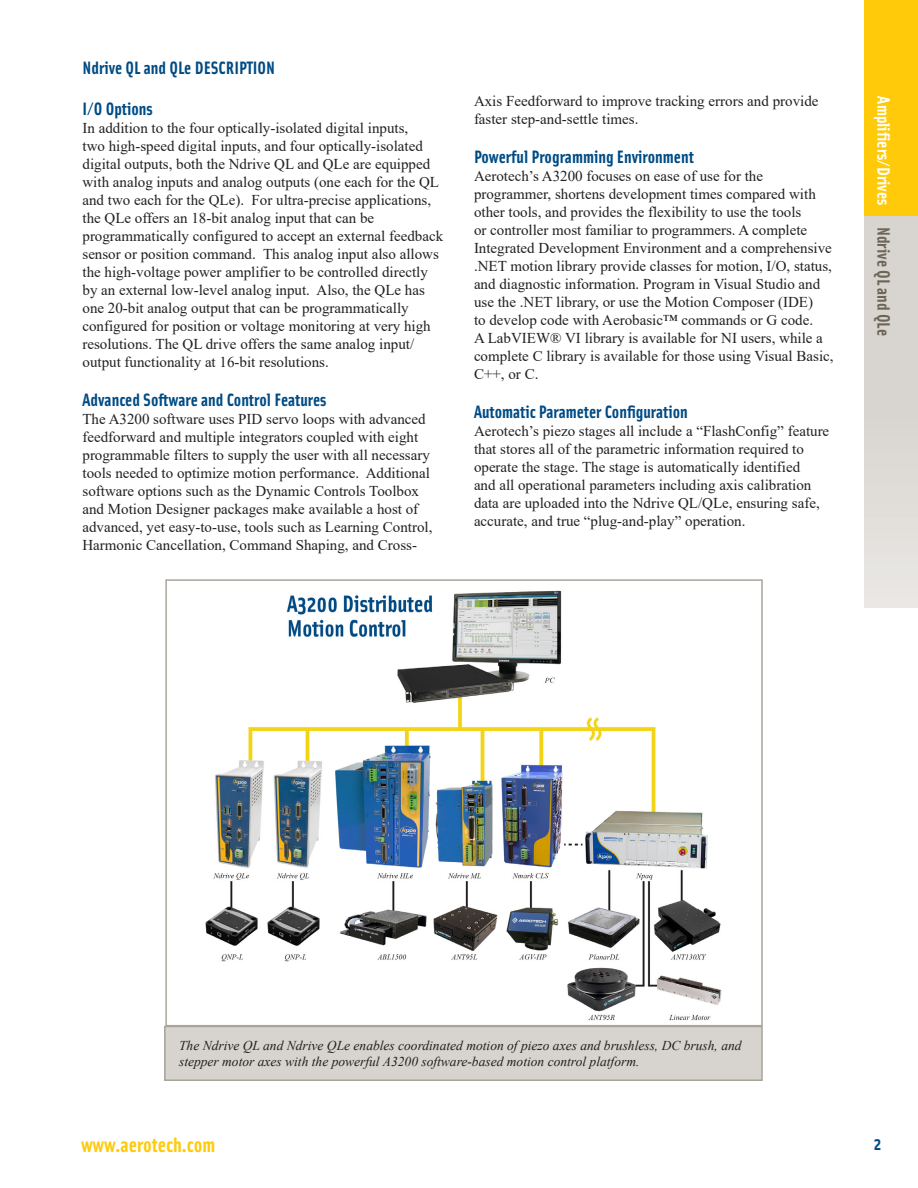
<style>
.page{position:relative;width:918px;height:1188px;background:#fff}
.page>*{position:absolute;margin:0;border:0;box-sizing:border-box;transform-origin:0 0}
.t1{font:700 21px "Solex OT";color:#feca0a}
.Text_Titles{font:700 18px "Solex OT";color:#004b84}
.t2{font:700 18px "Solex OT";color:#fff}
.Page_Headers{font:700 18px "Solex OT";color:#004b84}
.Text_Body{font:15px/18px "Times New Roman";color:#231f20}
.Captions{font:italic 13.5px/16.2px "Times New Roman";color:#231f20}
.s1{color:#6d6658}
</style>
<div class="page">
<div style="left:864px;top:0;width:54px;height:217px;background:#feca0a"></div>
<div style="left:864px;top:216px;width:54px;height:392px;background:linear-gradient(to bottom,#d3cfc9,#e6e3e0)"></div>
<img style="left:205px;top:590px;width:517px;height:431px">
<div style="left:165px;top:579px;width:598px;height:447px;border:2px solid #a9a39a"></div>
<div style="left:165px;top:1026px;width:597px;height:54px;background:#d7d3ce"></div>
<div style="left:164px;top:1026px;width:599px;height:55px;border:2px solid #a9a39a"></div>
<p class="Page_Headers" style="left:82px;top:56px;width:194px">Ndrive QL and QLe DESCRIPTION</p>
<p class="Text_Titles" style="left:82px;top:97px;width:72px">I/O Options</p>
<p class="Text_Body" style="left:82px;top:118px;width:362px">In addition to the four optically-isolated digital inputs,<br>two high-speed digital inputs, and four optically-isolated digital outputs, both the Ndrive QL and QLe are equipped with analog inputs and analog outputs (one each for the QL and two each for the QLe). For ultra-precise applications, the QLe offers an 18-bit analog input that can be programmatically configured to accept an external feedback sensor or position command. This analog input also allows the high-voltage power amplifier to be controlled directly by an external low-level analog input. Also, the QLe has one 20-bit analog output that can be programmatically configured for position or voltage monitoring at very high resolutions. The QL drive offers the same analog input/ output functionality at 16-bit resolutions.</p>
<p class="Text_Titles" style="left:82px;top:388px;width:246px">Advanced Software and Control Features</p>
<p class="Text_Body" style="left:82px;top:409px;width:351px">The A3200 software uses PID servo loops with advanced feedforward and multiple integrators coupled with eight programmable filters to supply the user with all necessary tools needed to optimize motion performance. Additional software options such as the Dynamic Controls Toolbox and Motion Designer packages make available a host of advanced, yet easy-to-use, tools such as Learning Control, Harmonic Cancellation, Command Shaping, and Cross-</p>
<p class="Text_Body" style="left:474px;top:92px;width:346px">Axis Feedforward to improve tracking errors and provide faster step-and-settle times.</p>
<p class="Text_Titles" style="left:474px;top:145px;width:221px">Powerful Programming Environment</p>
<p class="Text_Body" style="left:474px;top:167px;width:361px">Aerotech’s A3200 focuses on ease of use for the programmer, shortens development times compared with other tools, and provides the flexibility to use the tools<br>or controller most familiar to programmers. A complete Integrated Development Environment and a comprehensive .NET motion library provide classes for motion, I/O, status, and diagnostic information. Program in Visual Studio and use the .NET library, or use the Motion Composer (IDE)<br>to develop code with Aerobasic™ commands or G code.<br>A LabVIEW® VI library is available for NI users, while a complete C library is available for those using Visual Basic, C++, or C.</p>
<p class="Text_Titles" style="left:474px;top:400px;width:215px">Automatic Parameter Configuration</p>
<p class="Text_Body" style="left:474px;top:422px;width:357px">Aerotech’s piezo stages all include a “FlashConfig” feature that stores all of the parametric information required to operate the stage. The stage is automatically identified<br>and all operational parameters including axis calibration data are uploaded into the Ndrive QL/QLe, ensuring safe, accurate, and true “plug-and-play” operation.</p>
<p class="t2" style="left:895px;top:96px;width:241px;rotate:90deg">Amplifiers/Drives <span class="s1">Ndrive QL and QLe</span></p>
<p class="Captions" style="left:179px;top:1037px;width:564px">The Ndrive QL and Ndrive QLe enables coordinated motion of piezo axes and brushless, DC brush, and stepper motor axes with the powerful A3200 software-based motion control platform.</p>
<h1 class="t1" style="left:81px;top:1131px;width:136px">www.aerotech.com</h1>
<p class="Text_Titles" style="left:874px;top:1132px;width:9px">2</p>
</div>
